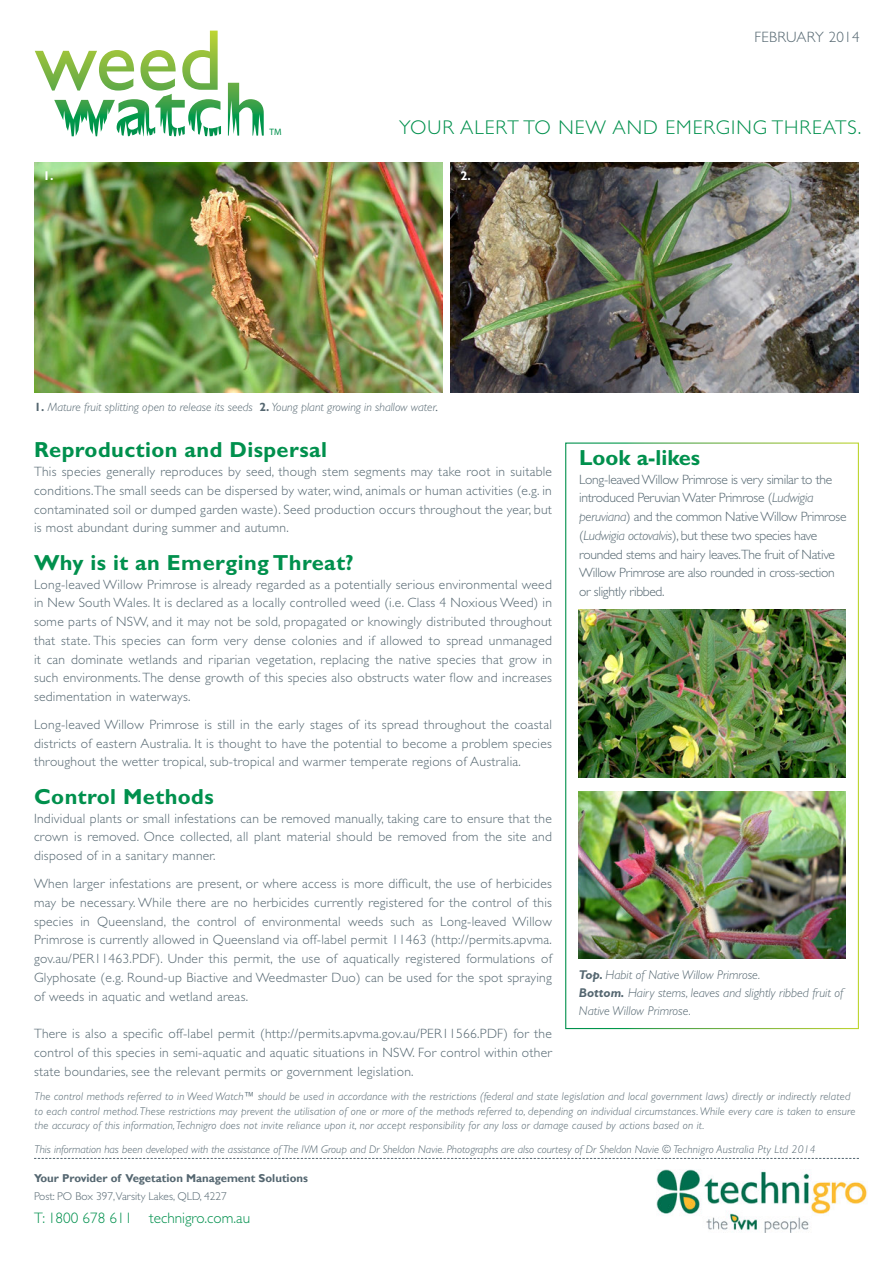
<style>
.page{position:relative;width:893px;height:1263px;background:#fff}
.page>*{position:absolute;margin:0;border:0;box-sizing:border-box;transform-origin:0 0}
.t1{font:700 21.9px "Gill Sans Std";letter-spacing:.02em;color:#00904d}
.t2{font:700 21.9px "Gill Sans Std";color:#00904d}
.t3{font:300 19.95px "Gill Sans Std";letter-spacing:.05em;color:#00904d}
.t4{font:300 15.15px "Gill Sans Std";color:#00904d}
.t5{font:300 15px "Gill Sans Std";letter-spacing:.02em;color:#546670}
.t6{font:300 13.5px/18.8px "Gill Sans Std";letter-spacing:.02em;color:#546670;text-align:justify}
.t7{font:300 13.5px/18.8px "Gill Sans Std";letter-spacing:-.02em;color:#546670}
.t8{font:italic 300 12.75px/18px "Gill Sans Std";color:#546670}
.t9{font:700 12.75px "Gill Sans Std";color:#fff}
.t10{font:italic 300 12px "Gill Sans Std";color:#546670}
.t11{font:700 11.4px "Gill Sans";color:#546670}
.t12{font:300 11.4px "Gill Sans Std";color:#546670}
.t13{font:italic 300 11.25px/14.2px "Gill Sans Std";letter-spacing:.02em;color:#546670}
.t14{font:italic 300 11.25px "Gill Sans Std";color:#546670}
.t15{font:9.3px "Myriad Pro";color:#00904d}
.s1{font-weight:700;font-style:normal}
.s2{font-weight:400}
.s3{font-style:italic}
.s4{font-weight:700}
</style>
<div class="page">
<img style="left:34px;top:163px;width:408px;height:230px">
<img style="left:450px;top:163px;width:409px;height:230px">
<div style="left:565px;top:442px;width:294px;height:587px;border:1px solid #fff"></div>
<img style="left:578px;top:609px;width:267px;height:168px">
<img style="left:578px;top:791px;width:267px;height:167px">
<svg style="left:35px;top:31px;width:229px;height:105px"></svg>
<svg style="left:34px;top:1158px;width:825px;height:1px"></svg>
<img style="left:656px;top:1169px;width:211px;height:63px">
<p class="t5" style="left:755px;top:29px;width:107px">FEBRUARY 2014</p>
<p class="t15" style="left:269px;top:126px;width:14px">TM</p>
<h2 class="t3" style="left:399px;top:116px;width:464px">YOUR ALERT TO NEW AND EMERGING THREATS.</h2>
<p class="t9" style="left:43px;top:168px;width:12px">1.</p>
<p class="t9" style="left:460px;top:168px;width:12px">2.</p>
<p class="t10" style="left:35px;top:401px;width:405px"><span class="s1">1.</span> Mature fruit splitting open to release its seeds <span class="s1">2.</span> Young plant growing in shallow water<span class="s2">.</span></p>
<h1 class="t1" style="left:34px;top:437px;width:295px">Reproduction and Dispersal</h1>
<p class="t6" style="left:34px;top:462px;width:519px">This species generally reproduces by seed, though stem segments may take root in suitable conditions. The small seeds can be dispersed by water, wind, animals or human activities (e.g. in contaminated soil or dumped garden waste). Seed production occurs throughout the year, but is most abundant during summer and autumn.</p>
<h1 class="t1" style="left:34px;top:550px;width:321px">Why is it an Emerging Threat?</h1>
<p class="t6" style="left:34px;top:575px;width:519px">Long-leaved Willow Primrose is already regarded as a potentially serious environmental weed in New South Wales. It is declared as a locally controlled weed (i.e. Class 4 Noxious Weed) in some parts of NSW, and it may not be sold, propagated or knowingly distributed throughout that state. This species can form very dense colonies and if allowed to spread unmanaged it can dominate wetlands and riparian vegetation, replacing the native species that grow in such environments. The dense growth of this species also obstructs water flow and increases sedimentation in waterways.</p>
<p class="t6" style="left:34px;top:715px;width:519px">Long-leaved Willow Primrose is still in the early stages of its spread throughout the coastal districts of eastern Australia. It is thought to have the potential to become a problem species throughout the wetter tropical, sub-tropical and warmer temperate regions of Australia.</p>
<h1 class="t1" style="left:34px;top:784px;width:181px">Control Methods</h1>
<p class="t6" style="left:34px;top:809px;width:519px">Individual plants or small infestations can be removed manually, taking care to ensure that the crown is removed. Once collected, all plant material should be removed from the site and disposed of in a sanitary manner.</p>
<p class="t6" style="left:34px;top:874px;width:519px">When larger infestations are present, or where access is more difficult, the use of herbicides may be necessary. While there are no herbicides currently registered for the control of this species in Queensland, the control of environmental weeds such as Long-leaved Willow Primrose is currently allowed in Queensland via off-label permit 11463 (http://permits.apvma. gov.au/PER11463.PDF). Under this permit, the use of aquatically registered formulations of Glyphosate (e.g. Round-up Biactive and Weedmaster Duo) can be used for the spot spraying of weeds in aquatic and wetland areas.</p>
<p class="t6" style="left:34px;top:1024px;width:519px">There is also a specific off-label permit (http://permits.apvma.gov.au/PER11566.PDF) for the control of this species in semi-aquatic and aquatic situations in NSW. For control within other state boundaries, see the relevant permits or government legislation.</p>
<h1 class="t2" style="left:579px;top:445px;width:123px">Look a-likes</h1>
<p class="t7" style="left:579px;top:470px;width:269px">Long-leaved Willow Primrose is very similar to the introduced Peruvian Water Primrose (<span class="s3">Ludwigia peruviana</span>) and the common Native Willow Primrose (<span class="s3">Ludwigia octovalvis</span>), but these two species have rounded stems and hairy leaves.The fruit of Native Willow Primrose are also rounded in cross-section or slightly ribbed.</p>
<p class="t8" style="left:579px;top:965px;width:266px"><span class="s4">Top.</span> Habit of Native Willow Primrose.<br><span class="s4">Bottom.</span> Hairy stems, leaves and slightly ribbed fruit of<br>Native Willow Primrose.</p>
<p class="t13" style="left:35px;top:1089px;width:822px">The control methods referred to in Weed Watch™ should be used in accordance with the restrictions (federal and state legislation and local government laws) directly or indirectly related to each control method. These restrictions may prevent the utilisation of one or more of the methods referred to, depending on individual circumstances. While every care is taken to ensure the accuracy of this information, Technigro does not invite reliance upon it, nor accept responsibility for any loss or damage caused by actions based on it.</p>
<p class="t14" style="left:35px;top:1143px;width:783px">This information has been developed with the assistance of The IVM Group and Dr Sheldon Navie. Photographs are also courtesy of Dr Sheldon Navie © Technigro Australia Pty Ltd 2014</p>
<p class="t11" style="left:34px;top:1172px;width:275px">Your Provider of Vegetation Management Solutions</p>
<p class="t12" style="left:34px;top:1190px;width:194px">Post: PO Box 397,Varsity Lakes, QLD, 4227</p>
<p class="t4" style="left:34px;top:1209px;width:218px">T: 1800 678 611 technigro.com.au</p>
</div>
